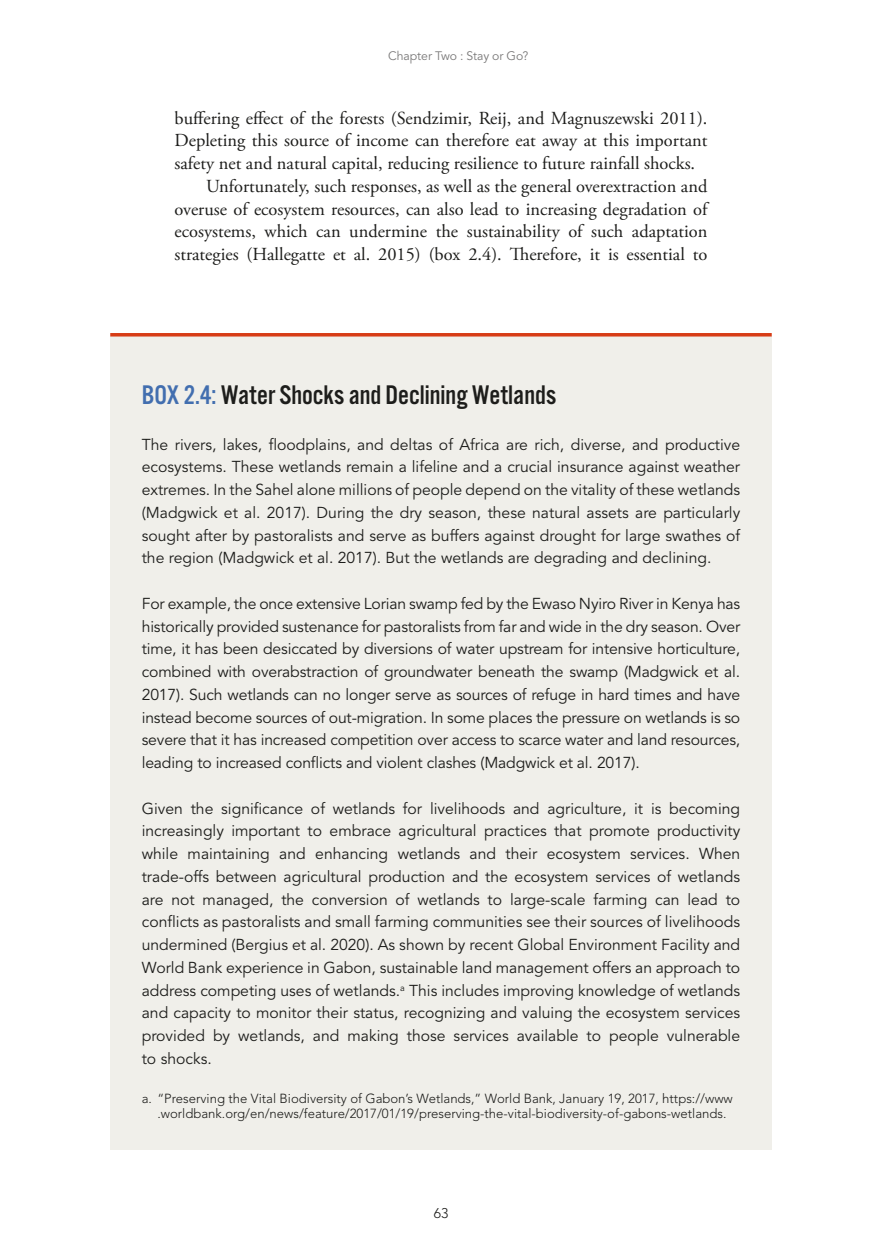
<style>
.page{position:relative;width:882px;height:1260px;background:#fff}
.page>*{position:absolute;margin:0;border:0;box-sizing:border-box;transform-origin:0 0}
.t1{font:28px "Alternate Got No 3 D";color:#1d1d1b}
.t2{font:18.38px "Adobe Garamond Pro";color:#1d1d1b}
.t3{font:15.75px/22.8px "Avenir LT Std";color:#1d1d1b;text-align:justify}
.t4{font:300 14px "Avenir LT Std";color:#1d1d1b}
.t5{font:300 13.12px/15.8px "Avenir LT Std";color:#1d1d1b}
.t6{font:12.25px "Avenir LT Std";letter-spacing:-.005em;color:#7a7979}
.s1{color:#426eaf}
</style>
<div class="page">
<div style="left:110px;top:337px;width:662px;height:813px;background:#f0efea"></div>
<svg style="left:110px;top:333px;width:662px;height:4px;background:#d95130"></svg>
<p class="t6" style="left:388px;top:48px;width:142px">Chapter Two : Stay or Go?</p>
<p class="t2" style="left:175px;top:107px;width:534px">buffering effect of the forests (Sendzimir, Reij, and Magnuszewski 2011).</p>
<p class="t2" style="left:175px;top:129px;width:534px">Depleting this source of income can therefore eat away at this important</p>
<p class="t2" style="left:175px;top:152px;width:522px">safety net and natural capital, reducing resilience to future rainfall shocks.</p>
<p class="t2" style="left:206px;top:175px;width:503px">Unfortunately, such responses, as well as the general overextraction and</p>
<p class="t2" style="left:175px;top:198px;width:534px">overuse of ecosystem resources, can also lead to increasing degradation of</p>
<p class="t2" style="left:175px;top:220px;width:534px">ecosystems, which can undermine the sustainability of such adaptation</p>
<p class="t2" style="left:175px;top:243px;width:534px">strategies (Hallegatte et al. 2015) (box 2.4). Therefore, it is essential to</p>
<h1 class="t1" style="left:142px;top:381px;width:416px"><span class="s1">BOX 2.4:</span> Water Shocks and Declining Wetlands</h1>
<p class="t3" style="left:142px;top:433px;width:600px">The rivers, lakes, floodplains, and deltas of Africa are rich, diverse, and productive ecosystems. These wetlands remain a lifeline and a crucial insurance against weather extremes. In the Sahel alone millions of people depend on the vitality of these wetlands (Madgwick et al. 2017). During the dry season, these natural assets are particularly sought after by pastoralists and serve as buffers against drought for large swathes of the region (Madgwick et al. 2017). But the wetlands are degrading and declining.</p>
<p class="t3" style="left:142px;top:593px;width:600px">For example, the once extensive Lorian swamp fed by the Ewaso Nyiro River in Kenya has historically provided sustenance for pastoralists from far and wide in the dry season. Over time, it has been desiccated by diversions of water upstream for intensive horticulture, combined with overabstraction of groundwater beneath the swamp (Madgwick et al.<br>2017). Such wetlands can no longer serve as sources of refuge in hard times and have instead become sources of out-migration. In some places the pressure on wetlands is so severe that it has increased competition over access to scarce water and land resources, leading to increased conflicts and violent clashes (Madgwick et al. 2017).</p>
<p class="t3" style="left:142px;top:797px;width:600px">Given the significance of wetlands for livelihoods and agriculture, it is becoming increasingly important to embrace agricultural practices that promote productivity while maintaining and enhancing wetlands and their ecosystem services. When trade-offs between agricultural production and the ecosystem services of wetlands are not managed, the conversion of wetlands to large-scale farming can lead to conflicts as pastoralists and small farming communities see their sources of livelihoods undermined (Bergius et al. 2020). As shown by recent Global Environment Facility and World Bank experience in Gabon, sustainable land management offers an approach to address competing uses of wetlands.<sup>a</sup> This includes improving knowledge of wetlands and capacity to monitor their status, recognizing and valuing the ecosystem services provided by wetlands, and making those services available to people vulnerable to shocks.</p>
<p class="t5" style="left:158px;top:1090px;width:577px;text-indent:-16px">a. “Preserving the Vital Biodiversity of Gabon’s Wetlands,” World Bank, January 19, 2017, https://www .worldbank.org/en/news/feature/2017/01/19/preserving-the-vital-biodiversity-of-gabons-wetlands.</p>
<p class="t4" style="left:434px;top:1205px;width:16px">63</p>
</div>
